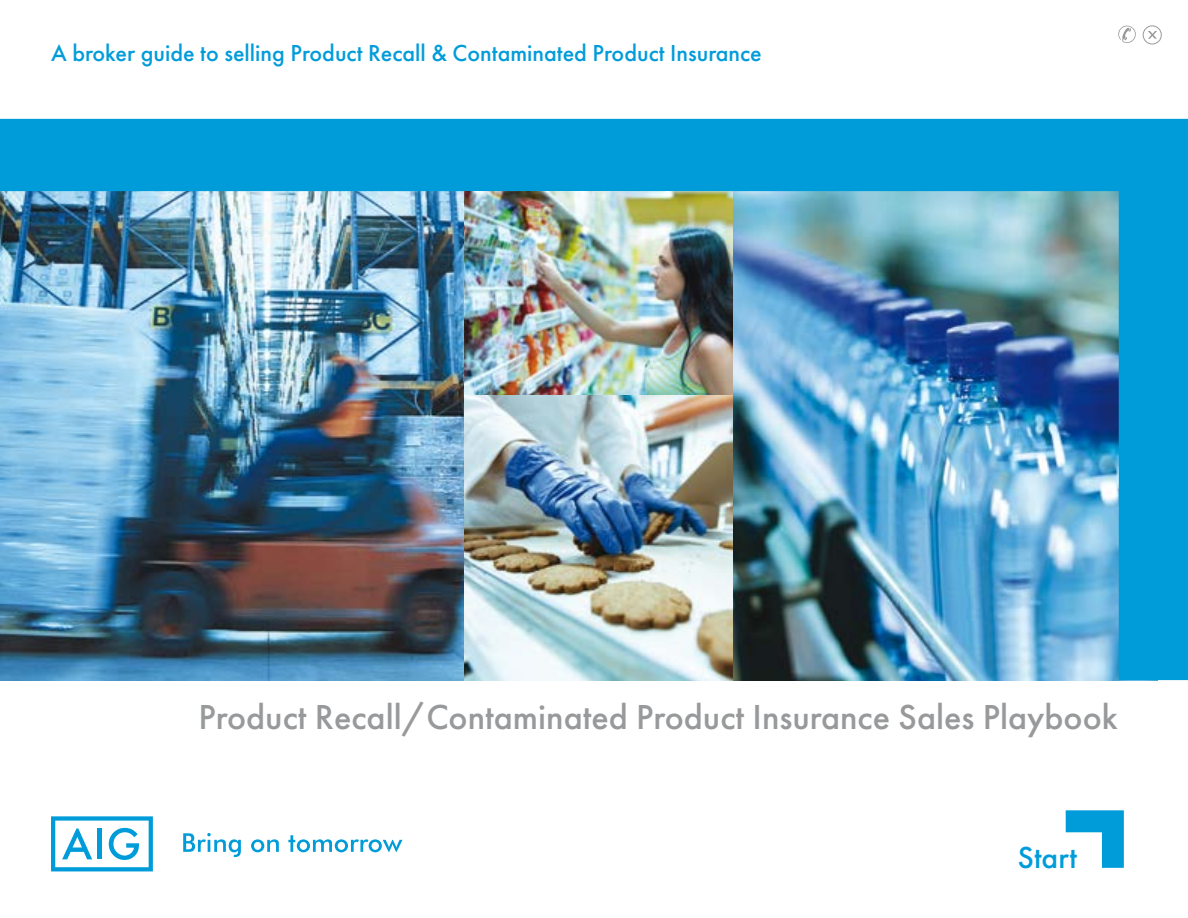
<style>
.page{position:relative;width:1188px;height:918px;background:#fff}
.page>*{position:absolute;margin:0;border:0;box-sizing:border-box;transform-origin:0 0}
.t1{font:500 36px "Futura PT";color:#98999b}
.t2{font:500 31.5px "Futura PT";color:#009cda}
.t3{font:500 24px "Futura PT";color:#009cda}
</style>
<div class="page">
<img style="left:0;top:119px;width:1188px;height:561px">
<svg style="left:1118px;top:26px;width:18px;height:17px"></svg>
<div style="left:1143px;top:26px;width:19px;height:18px;border:1px solid #98999b;border-radius:50%"></div>
<svg style="left:1148px;top:31px;width:9px;height:8px"></svg>
<svg style="left:51px;top:816px;width:102px;height:55px"></svg>
<svg style="left:183px;top:833px;width:58px;height:24px"></svg>
<svg style="left:251px;top:839px;width:28px;height:13px"></svg>
<svg style="left:288px;top:835px;width:115px;height:17px"></svg>
<svg style="left:1066px;top:810px;width:58px;height:58px"></svg>
<p class="t3" style="left:51px;top:38px;width:712px">A broker guide to selling Product Recall &amp; Contaminated Product Insurance</p>
<h1 class="t1" style="left:199px;top:695px;width:921px">Product Recall/Contaminated Product Insurance Sales Playbook</h1>
<p class="t2" style="left:1018px;top:838px;width:61px">Start</p>
</div>
